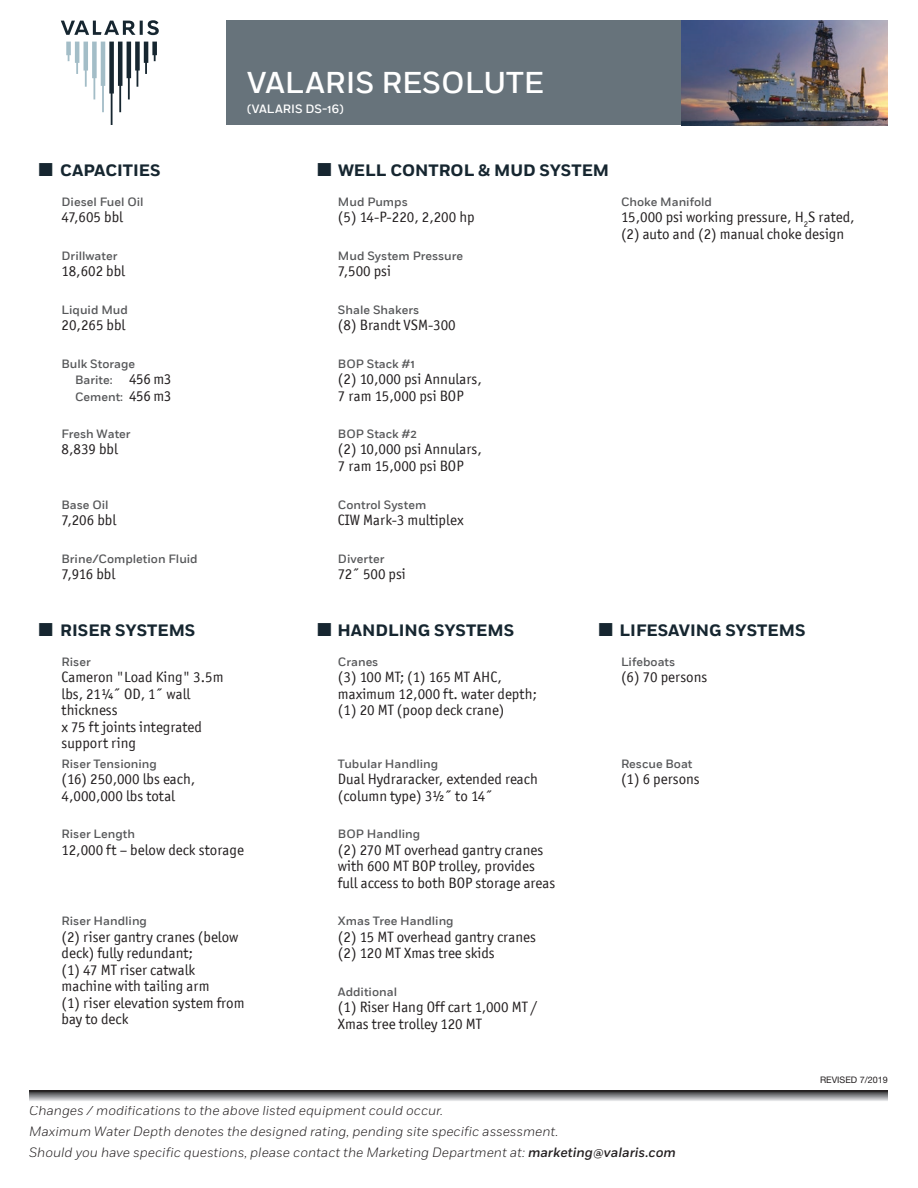
<style>
.page{position:relative;width:918px;height:1188px;background:#fff}
.page>*{position:absolute;margin:0;border:0;box-sizing:border-box;transform-origin:0 0}
.t1{font:500 30px "Fort";color:#fff}
.t2{font:700 16.5px "Fort";color:#162630}
.t3{font:15px/16.5px "Officina San ITC";color:#231f20}
.t4{font:italic 300 13.5px/21px "Fort";color:#231f20}
.t5{font:500 12px/16.5px "Fort";color:#57585a}
.t6{font:500 12px "Fort";color:#fff}
.t7{font:9px "Helvetica Neue LT Std";color:#231f20}
.s1{font-family:"Officina Sans ITC Pro";font-weight:400;font-size:15px;color:#231f20}
.s2{font-weight:500}
</style>
<div class="page">
<div style="left:226px;top:20px;width:574px;height:105px;background:#67737b"></div>
<svg style="left:29px;top:1091px;width:859px;height:10px;background:#8a8a8d"></svg>
<svg style="left:61px;top:20px;width:98px;height:105px"></svg>
<img style="left:681px;top:20px;width:207px;height:105px">
<h1 class="t1" style="left:247px;top:64px;width:298px">VALARIS RESOLUTE</h1>
<p class="t6" style="left:247px;top:101px;width:98px">(VALARIS DS-16)</p>
<p class="t2" style="left:60px;top:160px;width:102px">CAPACITIES</p>
<p class="t2" style="left:338px;top:160px;width:273px">WELL CONTROL &amp; MUD SYSTEM</p>
<p class="t5" style="left:62px;top:193px;width:84px">Diesel Fuel Oil</p>
<p class="t3" style="left:62px;top:209px;width:63px">47,605 bbl</p>
<p class="t5" style="left:338px;top:193px;width:71px">Mud Pumps</p>
<p class="t3" style="left:338px;top:209px;width:138px">(5) 14-P-220, 2,200 hp</p>
<p class="t5" style="left:62px;top:247px;width:57px">Drillwater</p>
<p class="t3" style="left:62px;top:263px;width:65px">18,602 bbl</p>
<p class="t5" style="left:338px;top:247px;width:127px">Mud System Pressure</p>
<p class="t3" style="left:338px;top:263px;width:55px">7,500 psi</p>
<p class="t5" style="left:62px;top:301px;width:68px">Liquid Mud</p>
<p class="t3" style="left:62px;top:317px;width:65px">20,265 bbl</p>
<p class="t5" style="left:338px;top:301px;width:83px">Shale Shakers</p>
<p class="t3" style="left:338px;top:317px;width:119px">(8) Brandt VSM-300</p>
<p class="t5" style="left:75px;top:355px;width:98px;text-indent:-13px">Bulk Storage<br>Barite: <span class="s1">456 m3<br></span>Cement: <span class="s1">456 m3</span></p>
<p class="t5" style="left:338px;top:355px;width:78px">BOP Stack #1</p>
<p class="t3" style="left:338px;top:371px;width:145px">(2) 10,000 psi Annulars,<br>7 ram 15,000 psi BOP</p>
<p class="t5" style="left:62px;top:426px;width:71px">Fresh Water</p>
<p class="t3" style="left:62px;top:441px;width:58px">8,839 bbl</p>
<p class="t5" style="left:338px;top:426px;width:80px">BOP Stack #2</p>
<p class="t3" style="left:338px;top:441px;width:145px">(2) 10,000 psi Annulars,<br>7 ram 15,000 psi BOP</p>
<p class="t5" style="left:62px;top:497px;width:49px">Base Oil</p>
<p class="t3" style="left:62px;top:512px;width:56px">7,206 bbl</p>
<p class="t5" style="left:338px;top:497px;width:90px">Control System</p>
<p class="t3" style="left:338px;top:512px;width:127px">CIW Mark-3 multiplex</p>
<p class="t5" style="left:62px;top:551px;width:138px">Brine/Completion Fluid</p>
<p class="t3" style="left:62px;top:566px;width:55px">7,916 bbl</p>
<p class="t5" style="left:338px;top:551px;width:48px">Diverter</p>
<p class="t3" style="left:338px;top:566px;width:69px">72˝ 500 psi</p>
<p class="t5" style="left:621px;top:193px;width:93px">Choke Manifold</p>
<p class="t3" style="left:621px;top:209px;width:235px">15,000 psi working pressure, H<sub>2</sub>S rated, (2) auto and (2) manual choke design</p>
<p class="t2" style="left:60px;top:620px;width:137px">RISER SYSTEMS</p>
<p class="t2" style="left:337px;top:620px;width:178px">HANDLING SYSTEMS</p>
<p class="t2" style="left:620px;top:620px;width:187px">LIFESAVING SYSTEMS</p>
<p class="t5" style="left:62px;top:654px;width:31px">Riser</p>
<p class="t3" style="left:62px;top:669px;width:163px">Cameron "Load King" 3.5m lbs, 21¼˝ OD, 1˝ wall thickness<br>x 75 ft joints integrated support ring</p>
<p class="t5" style="left:62px;top:756px;width:97px">Riser Tensioning</p>
<p class="t3" style="left:62px;top:771px;width:135px">(16) 250,000 lbs each,<br>4,000,000 lbs total</p>
<p class="t5" style="left:62px;top:826px;width:75px">Riser Length</p>
<p class="t3" style="left:62px;top:841px;width:184px">12,000 ft – below deck storage</p>
<p class="t5" style="left:62px;top:913px;width:87px">Riser Handling</p>
<p class="t3" style="left:62px;top:928px;width:184px">(2) riser gantry cranes (below deck) fully redundant;<br>(1) 47 MT riser catwalk machine with tailing arm<br>(1) riser elevation system from bay to deck</p>
<p class="t5" style="left:338px;top:654px;width:42px">Cranes</p>
<p class="t3" style="left:338px;top:669px;width:201px">(3) 100 MT; (1) 165 MT AHC, maximum 12,000 ft. water depth; (1) 20 MT (poop deck crane)</p>
<p class="t5" style="left:338px;top:756px;width:102px">Tubular Handling</p>
<p class="t3" style="left:338px;top:771px;width:201px">Dual Hydraracker, extended reach (column type) 3½˝ to 14˝</p>
<p class="t5" style="left:338px;top:826px;width:84px">BOP Handling</p>
<p class="t3" style="left:338px;top:841px;width:219px">(2) 270 MT overhead gantry cranes with 600 MT BOP trolley, provides full access to both BOP storage areas</p>
<p class="t5" style="left:338px;top:913px;width:117px">Xmas Tree Handling</p>
<p class="t3" style="left:338px;top:928px;width:199px">(2) 15 MT overhead gantry cranes (2) 120 MT Xmas tree skids</p>
<p class="t5" style="left:338px;top:983px;width:61px">Additional</p>
<p class="t3" style="left:338px;top:999px;width:201px">(1) Riser Hang Off cart 1,000 MT /<br>Xmas tree trolley 120 MT</p>
<p class="t5" style="left:621px;top:654px;width:56px">Lifeboats</p>
<p class="t3" style="left:621px;top:669px;width:88px">(6) 70 persons</p>
<p class="t5" style="left:621px;top:756px;width:73px">Rescue Boat</p>
<p class="t3" style="left:621px;top:771px;width:80px">(1) 6 persons</p>
<p class="t4" style="left:29px;top:1100px;width:648px">Changes / modifications to the above listed equipment could occur.<br>Maximum Water Depth denotes the designed rating, pending site specific assessment.<br>Should you have specific questions, please contact the Marketing Department at: <span class="s2">marketing@valaris.com</span></p>
<p class="t7" style="left:820px;top:1075px;width:69px">REVISED 7/2019</p>
</div>
